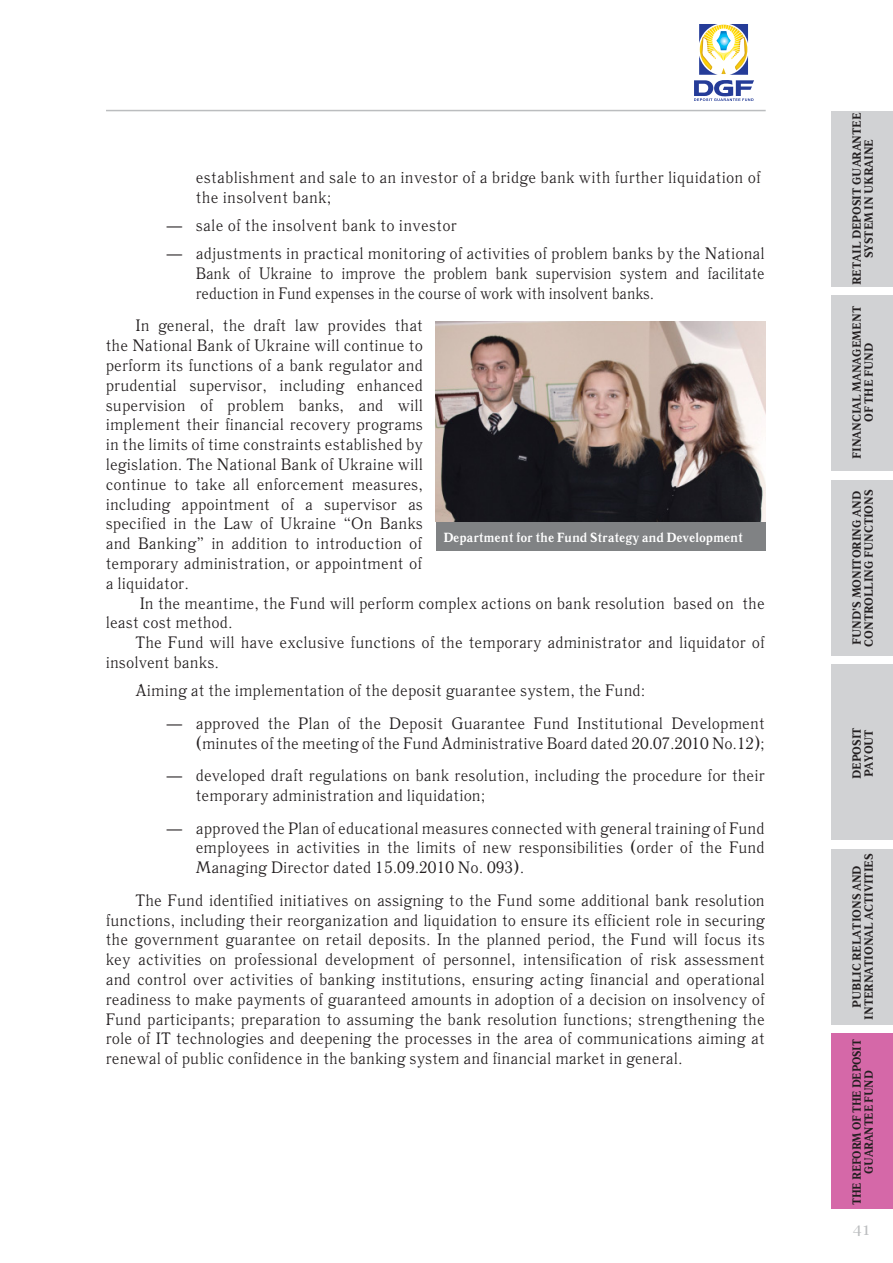
<style>
.page{position:relative;width:893px;height:1263px;background:#fff}
.page>*{position:absolute;margin:0;border:0;box-sizing:border-box;transform-origin:0 0}
.t1{font:16.5px/19.8px "Quant Antiqua C";color:#231f20}
.t2{font:700 13.5px "Quant Antiqua C";letter-spacing:-.02em;color:#fff;scale:.92 1}
.t3{font:13.5px "Garamond Book C";color:#bbbdbf}
.t4{font:700 12px/12px "Quant Antiqua C";letter-spacing:-.01em;color:#231f20;text-align:center;scale:.94 1}
.t5{font:700 12px/12px "Quant Antiqua C";letter-spacing:-.01em;color:#231f20;text-align:center;scale:.9 1}
</style>
<div class="page">
<div style="left:831px;top:1033px;width:62px;height:176px;background:#d568a8"></div>
<div style="left:831px;top:848px;width:62px;height:176px;background:#d1d2d4"></div>
<div style="left:831px;top:664px;width:62px;height:176px;background:#d1d2d4"></div>
<div style="left:831px;top:480px;width:62px;height:175px;background:#d1d2d4"></div>
<div style="left:831px;top:295px;width:62px;height:176px;background:#d1d2d4"></div>
<div style="left:831px;top:111px;width:62px;height:176px;background:#d1d2d4"></div>
<hr style="left:106px;top:110px;width:660px;height:1px;background:#bbbdbf">
<svg style="left:694px;top:24px;width:60px;height:77px"></svg>
<div style="left:436px;top:517px;width:329px;height:34px;background:#808284"></div>
<img style="left:436px;top:322px;width:329px;height:200px">
<p class="t1" style="left:196px;top:169px;width:567px">establishment and sale to an investor of a bridge bank with further liquidation of the insolvent bank;</p>
<p class="t1" style="left:166px;top:217px;width:293px">— sale of the insolvent bank to investor</p>
<p class="t1" style="left:196px;top:245px;width:571px;text-align:justify;text-indent:-30px">— adjustments in practical monitoring of activities of problem banks by the National Bank of Ukraine to improve the problem bank supervision system and facilitate reduction in Fund expenses in the course of work with insolvent banks.</p>
<p class="t1" style="left:106px;top:317px;width:319px;text-align:justify;text-indent:30px">In general, the draft law provides that the National Bank of Ukraine will continue to perform its functions of a bank regulator and prudential supervisor, including enhanced supervision of problem banks, and will implement their financial recovery programs in the limits of time constraints established by legislation. The National Bank of Ukraine will continue to take all enforcement measures, including appointment of a supervisor as specified in the Law of Ukraine “On Banks and Banking” in addition to introduction of temporary administration, or appointment of a liquidator.</p>
<p class="t1" style="left:106px;top:595px;width:661px;text-indent:34px">In the meantime, the Fund will perform complex actions on bank resolution based on the least cost method.</p>
<p class="t1" style="left:106px;top:634px;width:661px;text-indent:30px">The Fund will have exclusive functions of the temporary administrator and liquidator of insolvent banks.</p>
<p class="t1" style="left:136px;top:682px;width:511px">Aiming at the implementation of the deposit guarantee system, the Fund:</p>
<p class="t1" style="left:166px;top:715px;width:601px;text-align:right">— approved the Plan of the Deposit Guarantee Fund Institutional Development (minutes of the meeting of the Fund Administrative Board dated 20.07.2010 No.12);</p>
<p class="t1" style="left:196px;top:767px;width:571px;text-indent:-30px">— developed draft regulations on bank resolution, including the procedure for their temporary administration and liquidation;</p>
<p class="t1" style="left:196px;top:820px;width:571px;text-align:justify;text-indent:-30px">— approved the Plan of educational measures connected with general training of Fund employees in activities in the limits of new responsibilities (order of the Fund Managing Director dated 15.09.2010 No. 093).</p>
<p class="t1" style="left:106px;top:892px;width:661px;text-align:justify;text-indent:30px">The Fund identified initiatives on assigning to the Fund some additional bank resolution functions, including their reorganization and liquidation to ensure its efficient role in securing the government guarantee on retail deposits. In the planned period, the Fund will focus its key activities on professional development of personnel, intensification of risk assessment and control over activities of banking institutions, ensuring acting financial and operational readiness to make payments of guaranteed amounts in adoption of a decision on insolvency of Fund participants; preparation to assuming the bank resolution functions; strengthening the role of IT technologies and deepening the processes in the area of communications aiming at renewal of public confidence in the banking system and financial market in general.</p>
<p class="t2" style="left:443px;top:532px;width:327px">Department for the Fund Strategy and Development</p>
<p class="t4" style="left:852px;top:285px;width:185px;rotate:-90deg">RETAIL DEPOSIT GUARANTEE<br>SYSTEM IN UKRAINE</p>
<p class="t4" style="left:852px;top:459px;width:164px;rotate:-90deg">FINANCIAL MANAGEMENT<br>OF THE FUND</p>
<p class="t4" style="left:852px;top:646px;width:169px;text-align:left;rotate:-90deg">FUND’S MONITORING AND<br>CONTROLLING FUNCTIONS</p>
<p class="t4" style="left:852px;top:779px;width:57px;text-align:left;rotate:-90deg">DEPOSIT<br>PAYOUT</p>
<p class="t4" style="left:852px;top:1020px;width:179px;rotate:-90deg">PUBLIC RELATIONS AND<br>INTERNATIONAL ACTIVITIES</p>
<p class="t5" style="left:852px;top:1205px;width:186px;rotate:-90deg">THE REFORM OF THE DEPOSIT<br>GUARANTEE FUND</p>
<p class="t3" style="left:853px;top:1225px;width:19px">41</p>
</div>
